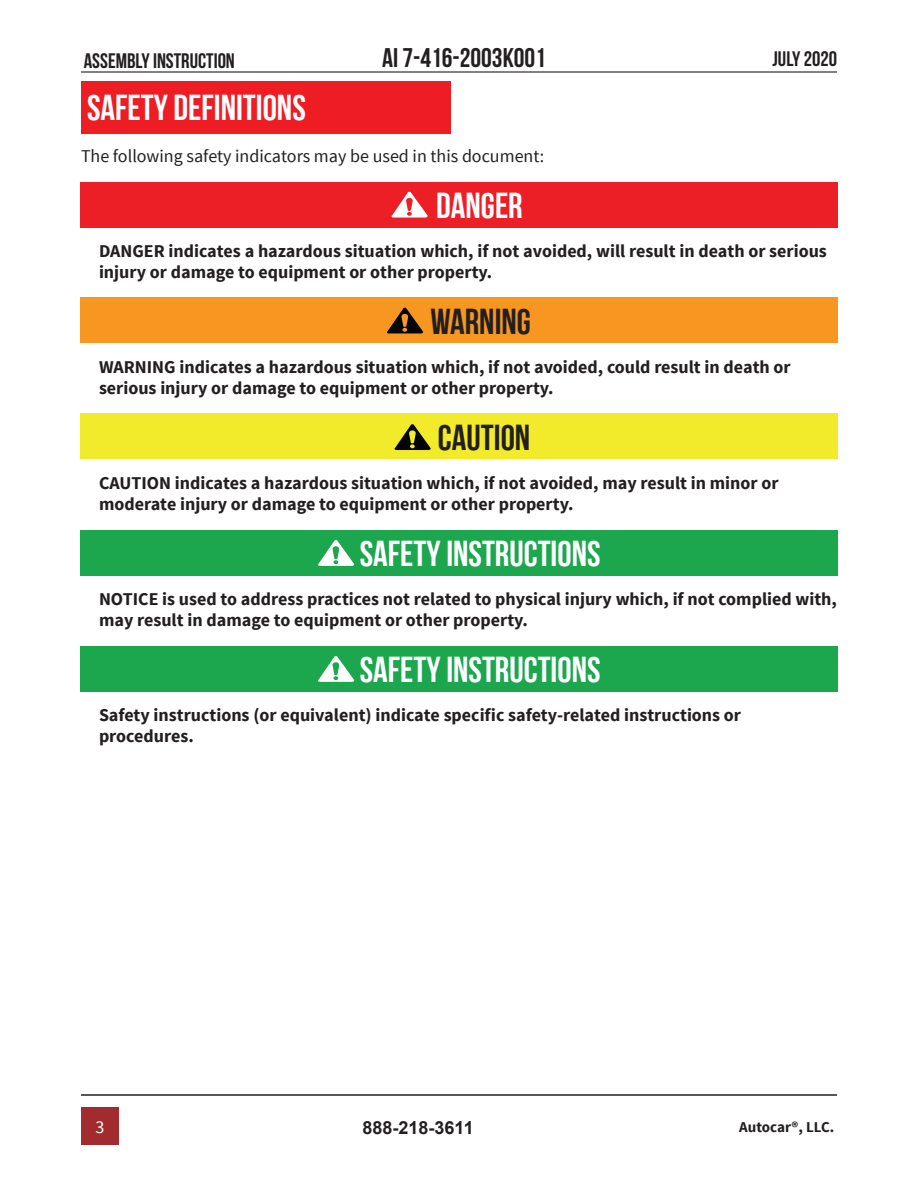
<style>
.page{position:relative;width:918px;height:1188px;background:#fff}
.page>*{position:absolute;margin:0;border:0;box-sizing:border-box;transform-origin:0 0}
.t1{font:36px "Bebas Neue";color:#fff}
.t2{font:36px "Bebas Neue";color:#231f20}
.t3{font:700 27px "Bebas Neue";color:#231f20}
.t4{font:700 21px "Bebas Neue";color:#231f20}
.t5{font:700 18px/21.6px "Source Sans Pro";color:#231f20}
.t6{font:18px "Source Sans Pro";color:#231f20}
.t7{font:700 18px "Arial";color:#231f20}
.t8{font:18px "Source Sans Pro";color:#fff}
.t9{font:700 15px "Source Sans Pro";color:#231f20}
</style>
<div class="page">
<div style="left:81px;top:1107px;width:38px;height:38px;background:#a12b2f"></div>
<hr style="left:81px;top:71px;width:756px;height:2px;background:#231f20">
<hr style="left:81px;top:1094px;width:756px;height:2px;background:#231f20">
<div style="left:81px;top:81px;width:370px;height:52px;background:#ee1d23"></div>
<div style="left:80px;top:182px;width:758px;height:46px;background:#ed1f26"></div>
<svg style="left:392px;top:192px;width:36px;height:26px"></svg>
<div style="left:80px;top:297px;width:758px;height:45px;background:#f79722"></div>
<svg style="left:387px;top:308px;width:36px;height:25px"></svg>
<div style="left:80px;top:413px;width:758px;height:46px;background:#f1eb2b"></div>
<svg style="left:395px;top:424px;width:36px;height:26px"></svg>
<div style="left:80px;top:531px;width:758px;height:45px;background:#1ca74f"></div>
<svg style="left:318px;top:540px;width:36px;height:26px"></svg>
<div style="left:80px;top:647px;width:758px;height:45px;background:#1ca74f"></div>
<svg style="left:318px;top:656px;width:36px;height:26px"></svg>
<p class="t4" style="left:84px;top:49px;width:153px">ASSEMBLY INSTRUCTION</p>
<h2 class="t3" style="left:382px;top:43px;width:165px">AI 7-416-2003K001</h2>
<p class="t4" style="left:773px;top:47px;width:66px">JULY 2020</p>
<h1 class="t1" style="left:87px;top:87px;width:220px">SAFETY DEFINITIONS</h1>
<p class="t6" style="left:81px;top:145px;width:465px">The following safety indicators may be used in this document:</p>
<h1 class="t1" style="left:436px;top:185px;width:88px">DANGER</h1>
<p class="t5" style="left:99px;top:241px;width:729px">DANGER indicates a hazardous situation which, if not avoided, will result in death or serious injury or damage to equipment or other property.</p>
<h1 class="t2" style="left:430px;top:301px;width:102px">WARNING</h1>
<p class="t5" style="left:99px;top:357px;width:693px">WARNING indicates a hazardous situation which, if not avoided, could result in death or serious injury or damage to equipment or other property.</p>
<h1 class="t2" style="left:438px;top:417px;width:94px">CAUTION</h1>
<p class="t5" style="left:99px;top:473px;width:681px">CAUTION indicates a hazardous situation which, if not avoided, may result in minor or moderate injury or damage to equipment or other property.</p>
<h1 class="t1" style="left:360px;top:533px;width:242px">SAFETY INSTRUCTIONS</h1>
<p class="t5" style="left:99px;top:589px;width:739px">NOTICE is used to address practices not related to physical injury which, if not complied with, may result in damage to equipment or other property.</p>
<h1 class="t1" style="left:360px;top:649px;width:242px">SAFETY INSTRUCTIONS</h1>
<p class="t5" style="left:99px;top:705px;width:644px">Safety instructions (or equivalent) indicate specific safety-related instructions or procedures.</p>
<p class="t8" style="left:95px;top:1116px;width:10px">3</p>
<p class="t7" style="left:363px;top:1115px;width:113px">888-218-3611</p>
<p class="t9" style="left:739px;top:1117px;width:97px">Autocar®, LLC.</p>
</div>
